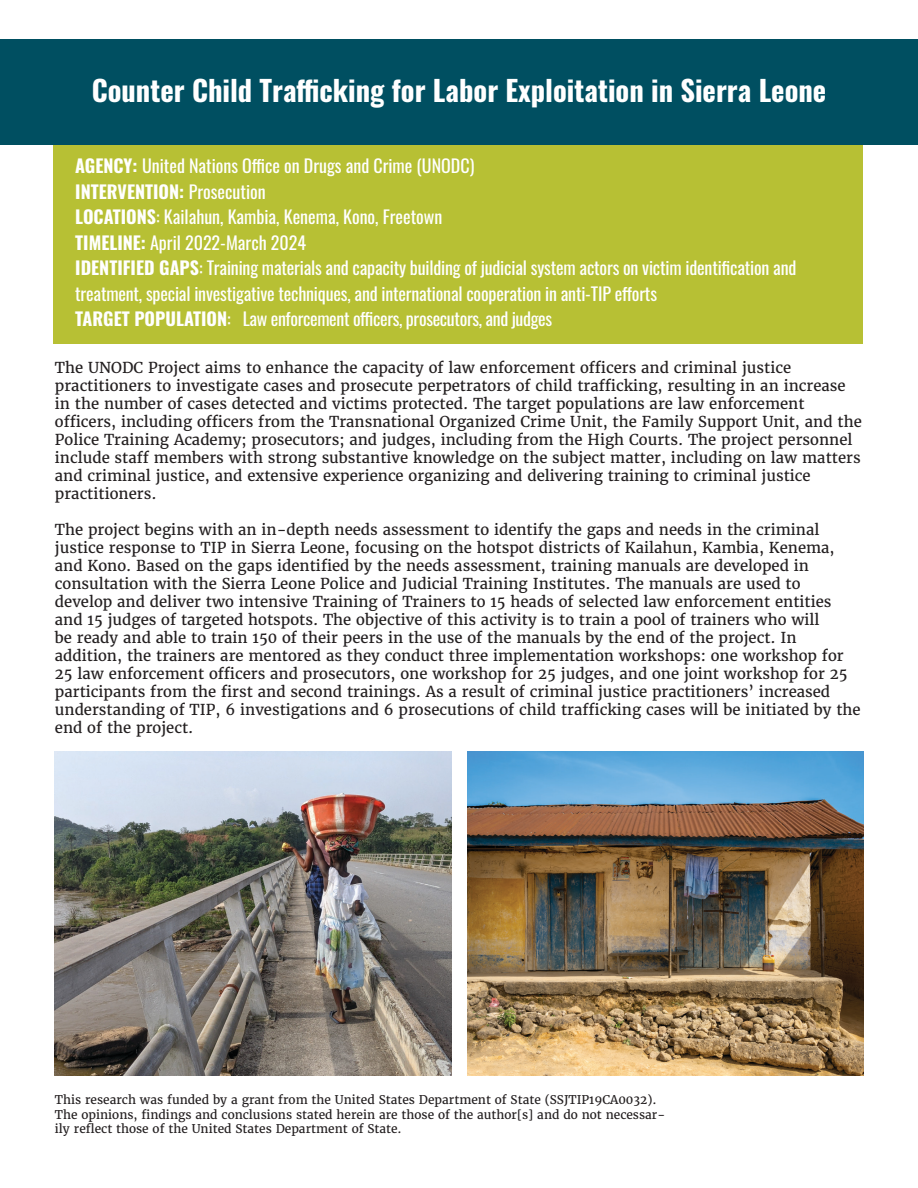
<style>
.page{position:relative;width:918px;height:1188px;background:#fff}
.page>*{position:absolute;margin:0;border:0;box-sizing:border-box;transform-origin:0 0}
.t1{font:700 28.5px "Oswald";color:#fff}
.t2{font:18px/25.5px "Oswald";letter-spacing:-.01em;color:#fff}
.t3{font:700 18px "Oswald";color:#fff}
.t4{font:15px/18px "Merriweather";color:#231f20}
.t5{font:12px/14.4px "Merriweather";color:#231f20}
.s1{font-weight:700}
.s2{font-weight:400}
</style>
<div class="page">
<div style="left:0;top:39px;width:918px;height:106px;background:#004f61"></div>
<div style="left:53px;top:145px;width:810px;height:198px;background:#b7c034"></div>
<img style="left:54px;top:752px;width:397px;height:323px">
<img style="left:468px;top:752px;width:396px;height:323px">
<p class="t1" style="left:92px;top:76px;width:736px">Counter Child Trafficking for Labor Exploitation in Sierra Leone</p>
<p class="t2" style="left:75px;top:151px;width:401px"><span class="s1">AGENCY:</span> United Nations Office on Drugs and Crime (UNODC)</p>
<p class="t3" style="left:75px;top:182px;width:192px">INTERVENTION: <span class="s2">Prosecution</span></p>
<p class="t2" style="left:75px;top:202px;width:368px"><span class="s1">LOCATIONS</span>: Kailahun, Kambia, Kenema, Kono, Freetown</p>
<p class="t2" style="left:75px;top:228px;width:232px"><span class="s1">TIMELINE:</span> April 2022-March 2024</p>
<p class="t2" style="left:75px;top:253px;width:723px"><span class="s1">IDENTIFIED GAPS</span>: Training materials and capacity building of judicial system actors on victim identification and treatment, special investigative techniques, and international cooperation in anti-TIP efforts</p>
<p class="t2" style="left:75px;top:304px;width:478px"><span class="s1">TARGET POPULATION</span>: Law enforcement officers, prosecutors, and judges</p>
<p class="t4" style="left:55px;top:359px;width:808px">The UNODC Project aims to enhance the capacity of law enforcement officers and criminal justice practitioners to investigate cases and prosecute perpetrators of child trafficking, resulting in an increase in the number of cases detected and victims protected. The target populations are law enforcement officers, including officers from the Transnational Organized Crime Unit, the Family Support Unit, and the Police Training Academy; prosecutors; and judges, including from the High Courts. The project personnel include staff members with strong substantive knowledge on the subject matter, including on law matters and criminal justice, and extensive experience organizing and delivering training to criminal justice practitioners.</p>
<p class="t4" style="left:55px;top:521px;width:807px">The project begins with an in-depth needs assessment to identify the gaps and needs in the criminal justice response to TIP in Sierra Leone, focusing on the hotspot districts of Kailahun, Kambia, Kenema, and Kono. Based on the gaps identified by the needs assessment, training manuals are developed in consultation with the Sierra Leone Police and Judicial Training Institutes. The manuals are used to develop and deliver two intensive Training of Trainers to 15 heads of selected law enforcement entities and 15 judges of targeted hotspots. The objective of this activity is to train a pool of trainers who will<br>be ready and able to train 150 of their peers in the use of the manuals by the end of the project. In addition, the trainers are mentored as they conduct three implementation workshops: one workshop for 25 law enforcement officers and prosecutors, one workshop for 25 judges, and one joint workshop for 25 participants from the first and second trainings. As a result of criminal justice practitioners’ increased understanding of TIP, 6 investigations and 6 prosecutions of child trafficking cases will be initiated by the end of the project.</p>
<p class="t5" style="left:55px;top:1093px;width:612px">This research was funded by a grant from the United States Department of State (SSJTIP19CA0032).<br>The opinions, findings and conclusions stated herein are those of the author[s] and do not necessar&shy;ily reflect those of the United States Department of State.</p>
</div>
